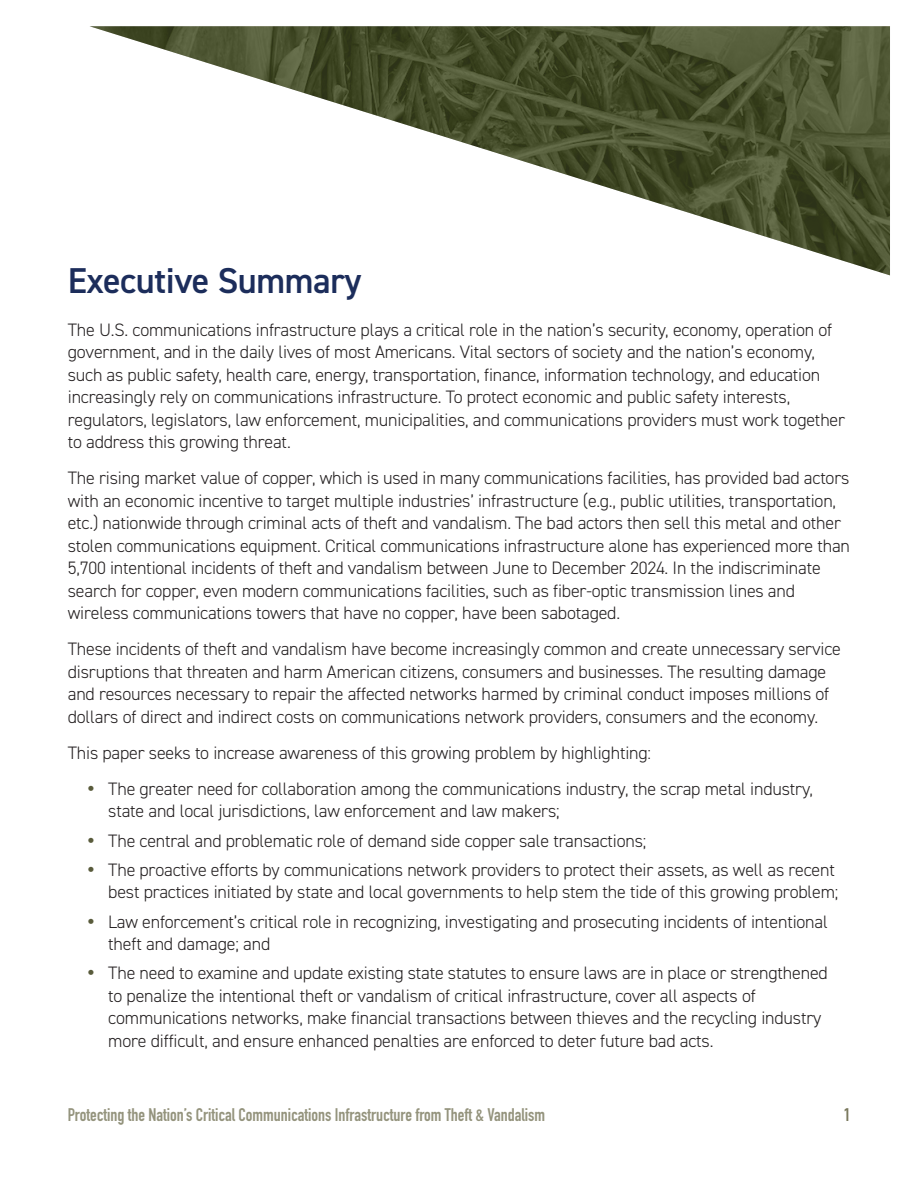
<style>
.page{position:relative;width:918px;height:1188px;background:#fff}
.page>*{position:absolute;margin:0;border:0;box-sizing:border-box;transform-origin:0 0}
.t1{font:600 36px "DIN2014";letter-spacing:-.01em;color:#1c2d5b}
.Body{font:300 18px/22.5px "DIN2014";letter-spacing:-.01em;color:#231f20}
.t2{font:700 18px "DIN Condensed";color:#79785c}
.s1{font-weight:800;font-size:19.5px;color:#595b3b}
</style>
<div class="page">
<img style="left:90px;top:26px;width:800px;height:249px">
<h1 class="t1" style="left:68px;top:257px;width:295px">Executive Summary</h1>
<p class="Body" style="left:68px;top:318px;width:779px">The U.S. communications infrastructure plays a critical role in the nation’s security, economy, operation of government, and in the daily lives of most Americans. Vital sectors of society and the nation’s economy, such as public safety, health care, energy, transportation, finance, information technology, and education increasingly rely on communications infrastructure. To protect economic and public safety interests, regulators, legislators, law enforcement, municipalities, and communications providers must work together to address this growing threat.</p>
<p class="Body" style="left:68px;top:467px;width:784px">The rising market value of copper, which is used in many communications facilities, has provided bad actors with an economic incentive to target multiple industries’ infrastructure (e.g., public utilities, transportation, etc.) nationwide through criminal acts of theft and vandalism. The bad actors then sell this metal and other stolen communications equipment. Critical communications infrastructure alone has experienced more than 5,700 intentional incidents of theft and vandalism between June to December 2024. In the indiscriminate search for copper, even modern communications facilities, such as fiber-optic transmission lines and wireless communications towers that have no copper, have been sabotaged.</p>
<p class="Body" style="left:68px;top:638px;width:775px">These incidents of theft and vandalism have become increasingly common and create unnecessary service disruptions that threaten and harm American citizens, consumers and businesses. The resulting damage and resources necessary to repair the affected networks harmed by criminal conduct imposes millions of dollars of direct and indirect costs on communications network providers, consumers and the economy.</p>
<p class="Body" style="left:68px;top:741px;width:585px">This paper seeks to increase awareness of this growing problem by highlighting:</p>
<p class="Body" style="left:108px;top:777px;width:706px;text-indent:-20px"><span class="s1">•</span> The greater need for collaboration among the communications industry, the scrap metal industry, state and local jurisdictions, law enforcement and law makers;</p>
<p class="Body" style="left:88px;top:829px;width:560px"><span class="s1">•</span> The central and problematic role of demand side copper sale transactions;</p>
<p class="Body" style="left:88px;top:858px;width:752px;text-align:right"><span class="s1">•</span> The proactive efforts by communications network providers to protect their assets, as well as recent best practices initiated by state and local governments to help stem the tide of this growing problem;</p>
<p class="Body" style="left:108px;top:910px;width:721px;text-indent:-20px"><span class="s1">•</span> Law enforcement’s critical role in recognizing, investigating and prosecuting incidents of intentional theft and damage; and</p>
<p class="Body" style="left:108px;top:962px;width:721px;text-indent:-20px"><span class="s1">•</span> The need to examine and update existing state statutes to ensure laws are in place or strengthened to penalize the intentional theft or vandalism of critical infrastructure, cover all aspects of communications networks, make financial transactions between thieves and the recycling industry more difficult, and ensure enhanced penalties are enforced to deter future bad acts.</p>
<p class="t2" style="left:68px;top:1102px;width:479px">Protecting the Nation’s Critical Communications Infrastructure from Theft &amp; Vandalism</p>
<p class="t2" style="left:844px;top:1102px;width:8px">1</p>
</div>
